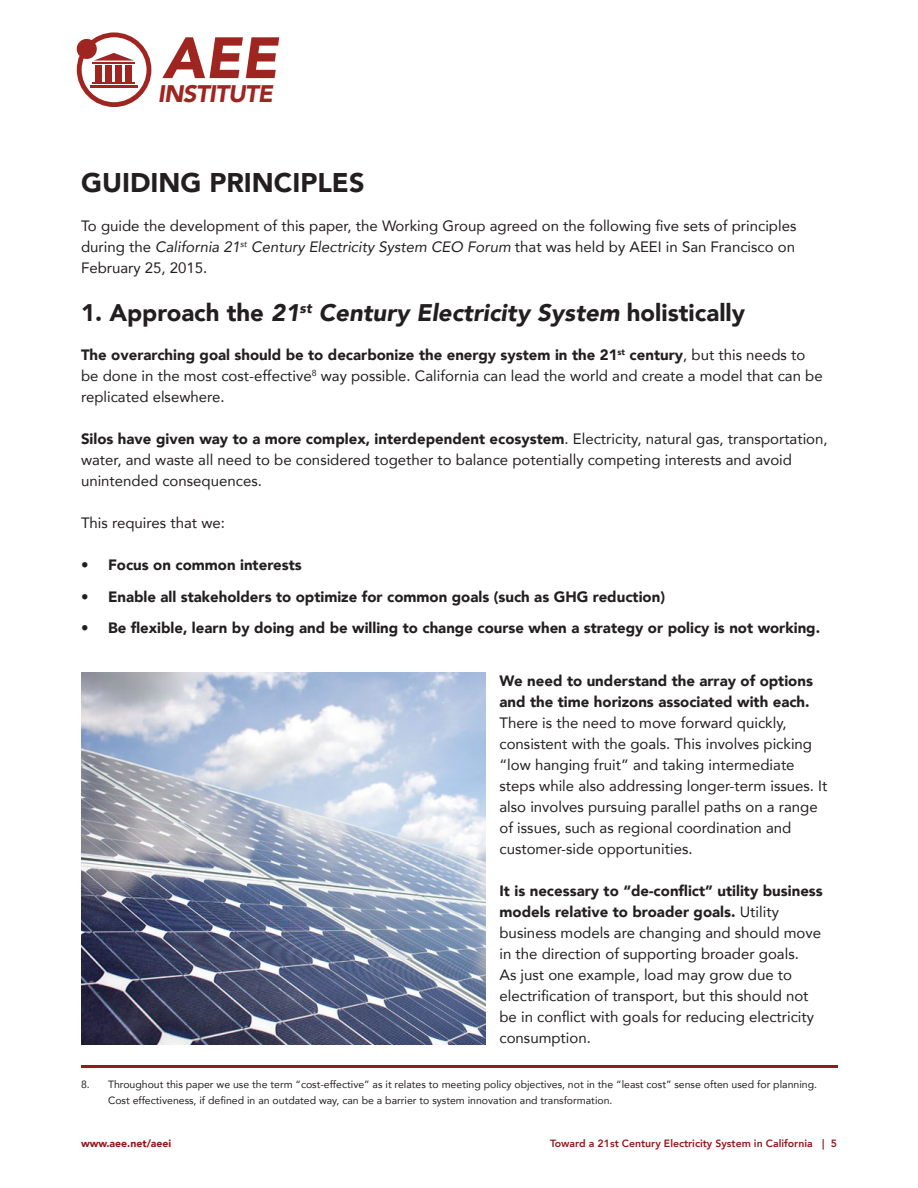
<style>
.page{position:relative;width:918px;height:1188px;background:#fff}
.page>*{position:absolute;margin:0;border:0;box-sizing:border-box;transform-origin:0 0}
.t1{font:italic 900 57.6px "Avenir";color:#9f2520}
.A2E{font:900 27px "Avenir";color:#231f20}
.A2E-2{font:italic 900 24px "Avenir";color:#231f20}
.t2{font:italic 900 23.85px "Avenir";letter-spacing:-.03em;color:#9f2520}
.A2E-3{font:15px/21px "Avenir";color:#231f20}
.t3{font:900 15px "Avenir";color:#231f20}
.t4{font:10.5px/16.5px "Avenir";color:#231f20}
.t5{font:800 10.5px "Avenir";color:#921a1d}
.t6{font:900 10.5px "Avenir";color:#921a1d}
.s1{font-style:italic}
.s2{font-style:normal}
.s3{font-weight:900}
</style>
<div class="page">
<div style="left:77px;top:32px;width:74px;height:75px;border:5px solid #9f2520;border-radius:50%"></div>
<div style="left:77px;top:39px;width:20px;height:20px;background:#9f2520;border-radius:50%"></div>
<div style="left:96px;top:65px;width:6px;height:16px;background:#9f2520"></div>
<div style="left:106px;top:65px;width:6px;height:16px;background:#9f2520"></div>
<div style="left:116px;top:65px;width:6px;height:16px;background:#9f2520"></div>
<div style="left:126px;top:65px;width:6px;height:16px;background:#9f2520"></div>
<svg style="left:94px;top:53px;width:40px;height:8px"></svg>
<hr style="left:93px;top:62px;width:42px;height:1px;background:#9f2520">
<hr style="left:93px;top:82px;width:42px;height:2px;background:#9f2520">
<hr style="left:90px;top:85px;width:48px;height:2px;background:#9f2520">
<hr style="left:81px;top:1065px;width:757px;height:3px;background:#921a1d">
<img style="left:81px;top:673px;width:405px;height:372px">
<h1 class="t1" style="left:162px;top:10px;width:117px">AEE</h1>
<h3 class="t2" style="left:158px;top:74px;width:117px">INSTITUTE</h3>
<p class="A2E" style="left:81px;top:160px;width:285px">GUIDING PRINCIPLES</p>
<p class="A2E-3" style="left:81px;top:215px;width:717px;text-align:justify">To guide the development of this paper, the Working Group agreed on the following five sets of principles during the <span class="s1">California 21</span><sup>st</sup> <span class="s1">Century Electricity System CEO Forum</span> that was held by AEEI in San Francisco on February 25, 2015.</p>
<p class="A2E-2" style="left:81px;top:293px;width:666px"><span class="s2">1. Approach the</span> 21<sup>st</sup> Century Electricity System <span class="s2">holistically</span></p>
<p class="A2E-3" style="left:81px;top:344px;width:743px"><span class="s3">The overarching goal should be to decarbonize the energy system in the 21</span><sup>st</sup> <span class="s3">century</span>, but this needs to be done in the most cost-effective<sup>8</sup> way possible. California can lead the world and create a model that can be replicated elsewhere.</p>
<p class="A2E-3" style="left:81px;top:428px;width:748px"><span class="s3">Silos have given way to a more complex, interdependent ecosystem</span>. Electricity, natural gas, transportation, water, and waste all need to be considered together to balance potentially competing interests and avoid unintended consequences.</p>
<p class="A2E-3" style="left:81px;top:512px;width:145px">This requires that we:</p>
<p class="t3" style="left:81px;top:552px;width:222px">• Focus on common interests</p>
<p class="t3" style="left:81px;top:584px;width:586px">• Enable all stakeholders to optimize for common goals (such as GHG reduction)</p>
<p class="t3" style="left:81px;top:615px;width:741px">• Be flexible, learn by doing and be willing to change course when a strategy or policy is not working.</p>
<p class="A2E-3" style="left:500px;top:670px;width:329px"><span class="s3">We need to understand the array of options and the time horizons associated with each.<br></span>There is the need to move forward quickly, consistent with the goals. This involves picking “low hanging fruit” and taking intermediate steps while also addressing longer-term issues. It also involves pursuing parallel paths on a range of issues, such as regional coordination and customer-side opportunities.</p>
<p class="A2E-3" style="left:500px;top:880px;width:325px"><span class="s3">It is necessary to “de-conflict” utility business models relative to broader goals.</span> Utility business models are changing and should move in the direction of supporting broader goals.<br>As just one example, load may grow due to electrification of transport, but this should not be in conflict with goals for reducing electricity consumption.</p>
<p class="t4" style="left:108px;top:1075px;width:711px;text-indent:-27px">8. Throughout this paper we use the term “cost-effective” as it relates to meeting policy objectives, not in the “least cost” sense often used for planning.<br>Cost effectiveness, if defined in an outdated way, can be a barrier to system innovation and transformation.</p>
<p class="t6" style="left:81px;top:1134px;width:92px">www.aee.net/aeei</p>
<p class="t5" style="left:550px;top:1135px;width:288px">Toward a 21st Century Electricity System in California | 5</p>
</div>
